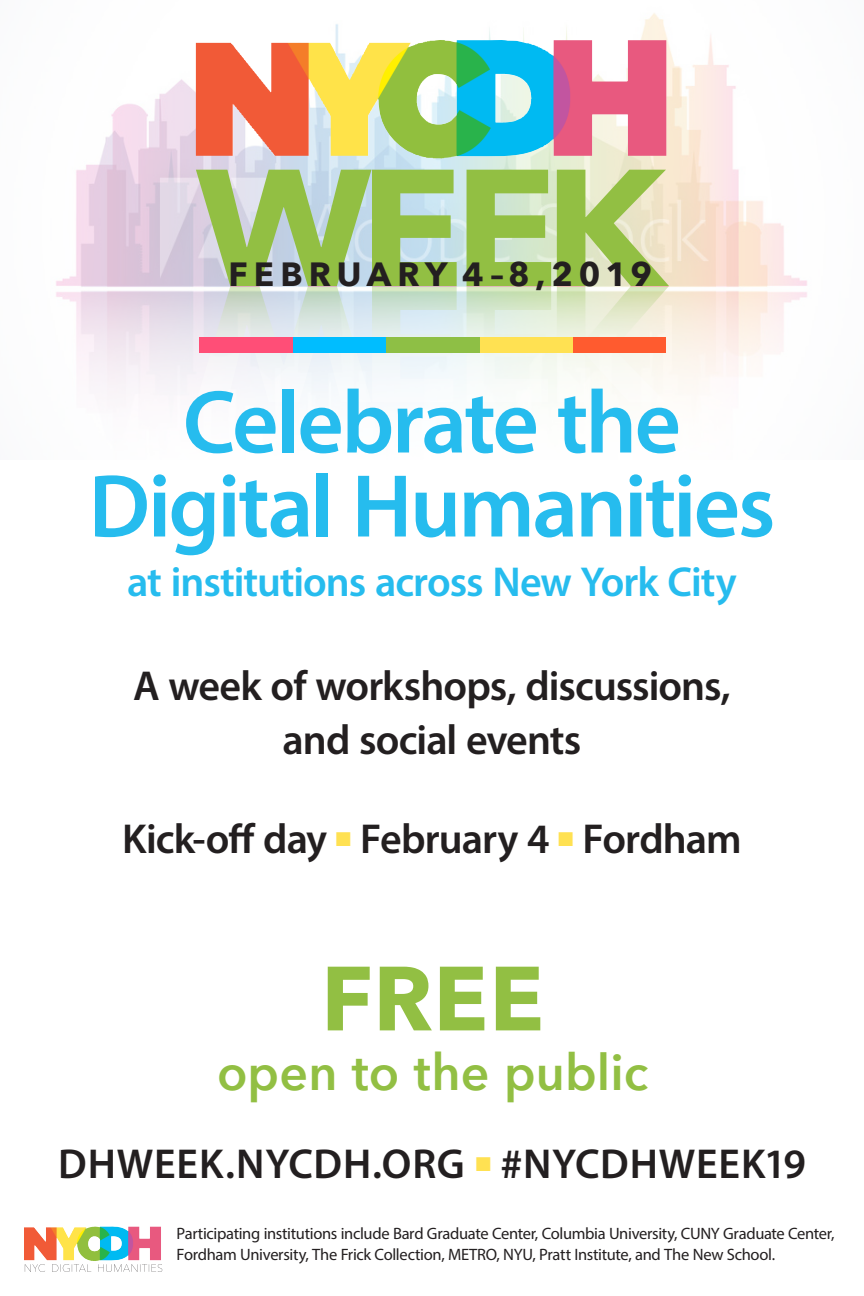
<style>
.page{position:relative;width:864px;height:1296px;background:#fff}
.page>*{position:absolute;margin:0;border:0;box-sizing:border-box;transform-origin:0 0}
.t1{font:600 90px/84px "Myriad Pro";letter-spacing:-.03em;color:#26bcee;text-align:center}
.t2{font:700 90px "Avenir Next";color:#92bf43}
.t3{font:600 50px "Avenir Next";color:#92bf43}
.t4{font:600 42px "Myriad Pro";letter-spacing:-.02em;color:#231f20}
.t5{font:600 42px "Myriad Pro";letter-spacing:-.025em;color:#26bcee}
.t6{font:600 42px "Myriad Pro";letter-spacing:.02em;color:#231f20}
.t7{font:700 33.5px "Avenir Next";letter-spacing:.17em;color:#231f20}
.t8{font:16.5px/21px "Myriad Pro";letter-spacing:-.02em;color:#231f20}
</style>
<div class="page">
<img style="left:56px;top:13px;width:751px;height:383px">
<svg style="left:196px;top:286px;width:473px;height:110px"></svg>
<img style="left:196px;top:41px;width:238px;height:115px">
<svg style="left:196px;top:170px;width:473px;height:116px;background:#accb81"></svg>
<img style="left:24px;top:1227px;width:69px;height:33px">
<svg style="left:25px;top:1264px;width:137px;height:8px"></svg>
<div style="left:572px;top:337px;width:94px;height:15px;background:#ff5b2f"></div>
<div style="left:479px;top:337px;width:94px;height:15px;background:#ffe152"></div>
<div style="left:386px;top:337px;width:93px;height:15px;background:#8ebf45"></div>
<div style="left:293px;top:337px;width:93px;height:15px;background:#00bdff"></div>
<div style="left:200px;top:337px;width:93px;height:15px;background:#ff4e77"></div>
<h3 class="t7" style="left:229px;top:245px;width:425px">FEBRUARY 4–8,2019</h3>
<p class="t1" style="left:89px;top:378px;width:688px">Celebrate the<br>Digital Humanities</p>
<p class="t5" style="left:127px;top:555px;width:611px">at institutions across New York City</p>
<p class="t4" style="left:133px;top:659px;width:599px">A week of workshops, discussions,</p>
<p class="t4" style="left:283px;top:713px;width:300px">and social events</p>
<p class="t4" style="left:122px;top:812px;width:621px">Kick-off day <sup>■</sup> February 4 <sup>■</sup> Fordham</p>
<p class="t2" style="left:321px;top:921px;width:224px">FREE</p>
<p class="t3" style="left:217px;top:1030px;width:433px">open to the public</p>
<p class="t6" style="left:58px;top:1137px;width:749px">DHWEEK.NYCDH.ORG <sup>■</sup> #NYCDHWEEK19</p>
<p class="t8" style="left:176px;top:1223px;width:660px">Participating institutions include Bard Graduate Center, Columbia University, CUNY Graduate Center,<br>Fordham University, The Frick Collection, METRO, NYU, Pratt Institute, and The New School.</p>
</div>
